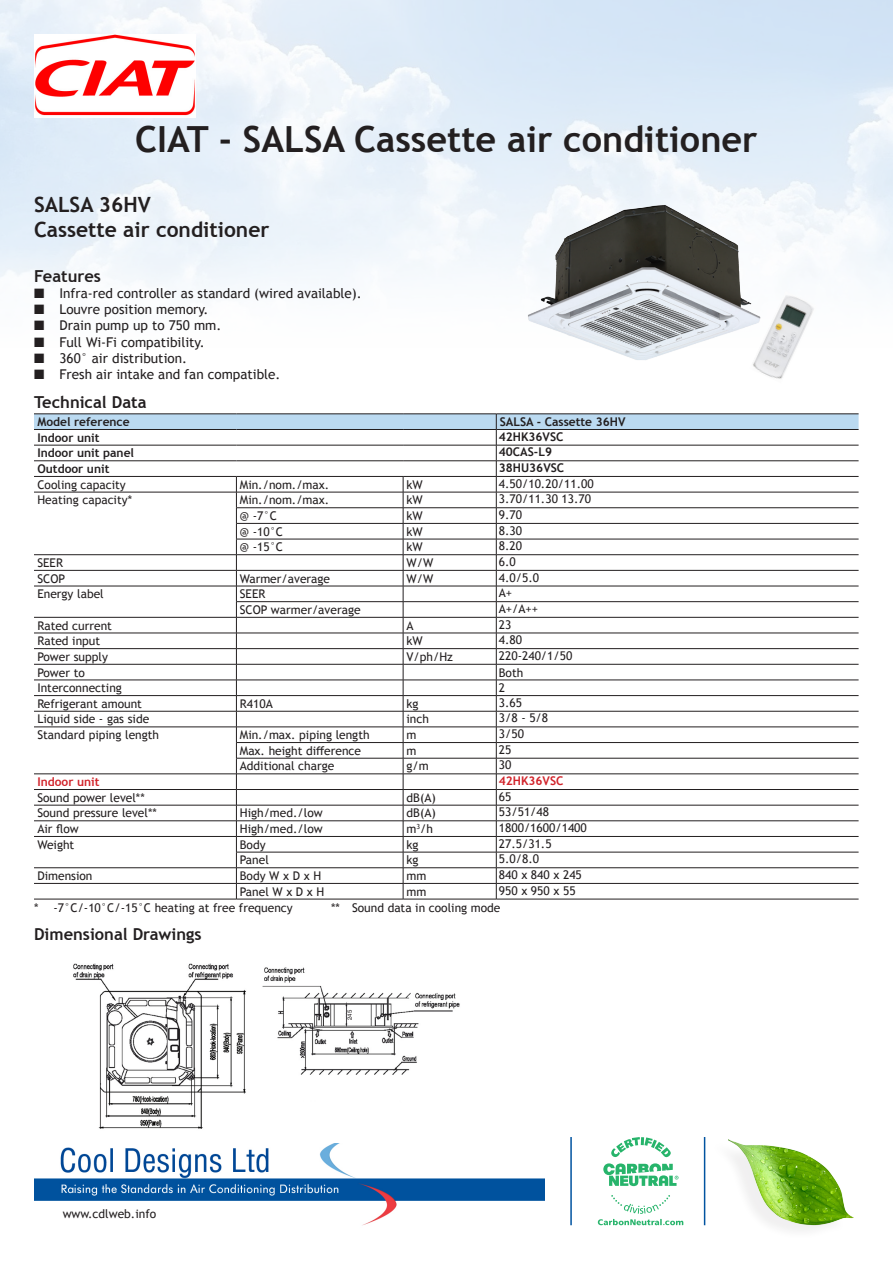
<style>
.page{position:relative;width:893px;height:1263px;background:#fff}
.page>*{position:absolute;margin:0;border:0;box-sizing:border-box;transform-origin:0 0}
.t1{font:700 36px "Trebuchet MS";color:#231f20}
.Unit_name_heading{font:700 21px "Trebuchet MS";color:#231f20}
.Section_heading{font:700 16.5px "Trebuchet MS";color:#231f20}
.Features_text{font:13.5px "Trebuchet MS";color:#231f20}
.Table_text{font:12px "Trebuchet MS";color:#231f20}
.Table_notes{font:12px "Trebuchet MS";color:#231f20}
.Table_heading{font:700 12px "Trebuchet MS";color:#231f20}
.Table_headings{font:700 12px "Trebuchet MS";color:#231f20}
.Table_text-2{font:700 12px "Trebuchet MS";color:#231f20}
.Table_red_heading{font:700 12px "Trebuchet MS";color:#d1232a}
.Captions{font:6px "Helvetica Linotype";color:#231f20}
</style>
<div class="page">
<img style="left:34px;top:1143px;width:510px;height:83px">
<svg style="left:603px;top:1137px;width:75px;height:49px"></svg>
<svg style="left:598px;top:1195px;width:85px;height:30px"></svg>
<hr style="left:570px;top:1137px;width:2px;height:88px;background:#0153a0">
<hr style="left:704px;top:1137px;width:1px;height:88px;background:#0153a0">
<img style="left:729px;top:1139px;width:125px;height:90px">
<img style="left:34px;top:34px;width:161px;height:83px">
<svg style="left:34px;top:414px;width:825px;height:485px"></svg>
<hr style="left:34px;top:899px;width:202px;height:1px;background:#231f20">
<hr style="left:236px;top:899px;width:167px;height:1px;background:#231f20">
<hr style="left:403px;top:899px;width:93px;height:1px;background:#231f20">
<hr style="left:496px;top:899px;width:363px;height:1px;background:#231f20">
<img style="left:753px;top:291px;width:64px;height:88px">
<img style="left:527px;top:205px;width:233px;height:156px">
<img style="left:73px;top:963px;width:387px;height:166px">
<h1 class="t1" style="left:135px;top:117px;width:624px">CIAT - SALSA Cassette air conditioner</h1>
<p class="Unit_name_heading" style="left:34px;top:191px;width:118px">SALSA 36HV</p>
<p class="Unit_name_heading" style="left:34px;top:216px;width:237px">Cassette air conditioner</p>
<p class="Section_heading" style="left:34px;top:266px;width:69px">Features</p>
<p class="Features_text" style="left:34px;top:285px;width:329px">■ Infra-red controller as standard (wired available).</p>
<p class="Features_text" style="left:34px;top:301px;width:176px">■ Louvre position memory.</p>
<p class="Features_text" style="left:34px;top:317px;width:189px">■ Drain pump up to 750 mm.</p>
<p class="Features_text" style="left:34px;top:333px;width:172px">■ Full Wi-Fi compatibility.</p>
<p class="Features_text" style="left:34px;top:350px;width:155px">■ 360° air distribution.</p>
<p class="Features_text" style="left:34px;top:366px;width:248px">■ Fresh air intake and fan compatible.</p>
<p class="Section_heading" style="left:34px;top:391px;width:114px">Technical Data</p>
<p class="Table_headings" style="left:37px;top:414px;width:94px">Model reference</p>
<p class="Table_headings" style="left:500px;top:414px;width:127px">SALSA - Cassette 36HV</p>
<p class="Table_heading" style="left:37px;top:430px;width:64px">Indoor unit</p>
<p class="Table_text-2" style="left:499px;top:429px;width:66px">42HK36VSC</p>
<p class="Table_heading" style="left:37px;top:446px;width:98px">Indoor unit panel</p>
<p class="Table_text-2" style="left:499px;top:445px;width:55px">40CAS-L9</p>
<p class="Table_heading" style="left:37px;top:461px;width:74px">Outdoor unit</p>
<p class="Table_text-2" style="left:499px;top:460px;width:67px">38HU36VSC</p>
<p class="Table_text" style="left:37px;top:477px;width:90px">Cooling capacity</p>
<p class="Table_text" style="left:240px;top:477px;width:91px">Min./nom./max.</p>
<p class="Table_text" style="left:406px;top:477px;width:18px">kW</p>
<p class="Table_text" style="left:499px;top:476px;width:96px">4.50/10.20/11.00</p>
<p class="Table_text" style="left:37px;top:492px;width:96px">Heating capacity*</p>
<p class="Table_text" style="left:240px;top:492px;width:91px">Min./nom./max.</p>
<p class="Table_text" style="left:406px;top:492px;width:18px">kW</p>
<p class="Table_text" style="left:499px;top:491px;width:94px">3.70/11.30 13.70</p>
<p class="Table_text" style="left:240px;top:508px;width:39px">@ -7°C</p>
<p class="Table_text" style="left:406px;top:508px;width:18px">kW</p>
<p class="Table_text" style="left:499px;top:507px;width:25px">9.70</p>
<p class="Table_text" style="left:240px;top:524px;width:45px">@ -10°C</p>
<p class="Table_text" style="left:406px;top:524px;width:18px">kW</p>
<p class="Table_text" style="left:499px;top:523px;width:25px">8.30</p>
<p class="Table_text" style="left:240px;top:539px;width:45px">@ -15°C</p>
<p class="Table_text" style="left:406px;top:539px;width:18px">kW</p>
<p class="Table_text" style="left:499px;top:538px;width:25px">8.20</p>
<p class="Table_text" style="left:37px;top:555px;width:27px">SEER</p>
<p class="Table_text" style="left:406px;top:555px;width:28px">W/W</p>
<p class="Table_text" style="left:499px;top:554px;width:18px">6.0</p>
<p class="Table_text" style="left:37px;top:571px;width:29px">SCOP</p>
<p class="Table_text" style="left:240px;top:571px;width:92px">Warmer/average</p>
<p class="Table_text" style="left:406px;top:571px;width:28px">W/W</p>
<p class="Table_text" style="left:499px;top:570px;width:42px">4.0/5.0</p>
<p class="Table_text" style="left:37px;top:586px;width:68px">Energy label</p>
<p class="Table_text" style="left:240px;top:586px;width:27px">SEER</p>
<p class="Table_text" style="left:499px;top:585px;width:15px">A+</p>
<p class="Table_text" style="left:240px;top:602px;width:122px">SCOP warmer/average</p>
<p class="Table_text" style="left:499px;top:601px;width:41px">A+/A++</p>
<p class="Table_text" style="left:37px;top:618px;width:76px">Rated current</p>
<p class="Table_text" style="left:406px;top:618px;width:9px">A</p>
<p class="Table_text" style="left:499px;top:617px;width:14px">23</p>
<p class="Table_text" style="left:37px;top:633px;width:64px">Rated input</p>
<p class="Table_text" style="left:406px;top:633px;width:18px">kW</p>
<p class="Table_text" style="left:499px;top:632px;width:25px">4.80</p>
<p class="Table_text" style="left:37px;top:649px;width:72px">Power supply</p>
<p class="Table_text" style="left:406px;top:649px;width:48px">V/ph/Hz</p>
<p class="Table_text" style="left:499px;top:648px;width:75px">220-240/1/50</p>
<p class="Table_text" style="left:37px;top:665px;width:49px">Power to</p>
<p class="Table_text" style="left:499px;top:665px;width:26px">Both</p>
<p class="Table_text" style="left:37px;top:680px;width:86px">Interconnecting</p>
<p class="Table_text" style="left:499px;top:680px;width:8px">2</p>
<p class="Table_text" style="left:37px;top:696px;width:106px">Refrigerant amount</p>
<p class="Table_text" style="left:240px;top:696px;width:34px">R410A</p>
<p class="Table_text" style="left:406px;top:696px;width:14px">kg</p>
<p class="Table_text" style="left:499px;top:695px;width:25px">3.65</p>
<p class="Table_text" style="left:37px;top:712px;width:113px">Liquid side - gas side</p>
<p class="Table_text" style="left:406px;top:712px;width:24px">inch</p>
<p class="Table_text" style="left:499px;top:711px;width:51px">3/8 - 5/8</p>
<p class="Table_text" style="left:37px;top:727px;width:123px">Standard piping length</p>
<p class="Table_text" style="left:240px;top:727px;width:131px">Min./max. piping length</p>
<p class="Table_text" style="left:406px;top:727px;width:11px">m</p>
<p class="Table_text" style="left:499px;top:726px;width:27px">3/50</p>
<p class="Table_text" style="left:240px;top:743px;width:123px">Max. height difference</p>
<p class="Table_text" style="left:406px;top:743px;width:11px">m</p>
<p class="Table_text" style="left:499px;top:742px;width:14px">25</p>
<p class="Table_text" style="left:240px;top:759px;width:96px">Additional charge</p>
<p class="Table_text" style="left:406px;top:759px;width:24px">g/m</p>
<p class="Table_text" style="left:499px;top:757px;width:14px">30</p>
<p class="Table_red_heading" style="left:37px;top:774px;width:64px">Indoor unit</p>
<p class="Table_red_heading" style="left:499px;top:773px;width:66px">42HK36VSC</p>
<p class="Table_text" style="left:37px;top:790px;width:109px">Sound power level**</p>
<p class="Table_text" style="left:406px;top:790px;width:31px">dB(A)</p>
<p class="Table_text" style="left:499px;top:789px;width:14px">65</p>
<p class="Table_text" style="left:37px;top:805px;width:121px">Sound pressure level**</p>
<p class="Table_text" style="left:240px;top:805px;width:84px">High/med./low</p>
<p class="Table_text" style="left:406px;top:805px;width:31px">dB(A)</p>
<p class="Table_text" style="left:499px;top:804px;width:52px">53/51/48</p>
<p class="Table_text" style="left:37px;top:821px;width:43px">Air flow</p>
<p class="Table_text" style="left:240px;top:821px;width:84px">High/med./low</p>
<p class="Table_text" style="left:406px;top:821px;width:28px">m<sup>3</sup>/h</p>
<p class="Table_text" style="left:499px;top:820px;width:90px">1800/1600/1400</p>
<p class="Table_text" style="left:37px;top:837px;width:38px">Weight</p>
<p class="Table_text" style="left:240px;top:837px;width:27px">Body</p>
<p class="Table_text" style="left:406px;top:837px;width:14px">kg</p>
<p class="Table_text" style="left:499px;top:836px;width:54px">27.5/31.5</p>
<p class="Table_text" style="left:240px;top:852px;width:31px">Panel</p>
<p class="Table_text" style="left:406px;top:852px;width:14px">kg</p>
<p class="Table_text" style="left:499px;top:851px;width:42px">5.0/8.0</p>
<p class="Table_text" style="left:37px;top:868px;width:57px">Dimension</p>
<p class="Table_text" style="left:240px;top:868px;width:83px">Body W x D x H</p>
<p class="Table_text" style="left:406px;top:868px;width:21px">mm</p>
<p class="Table_text" style="left:499px;top:867px;width:85px">840 x 840 x 245</p>
<p class="Table_text" style="left:240px;top:884px;width:86px">Panel W x D x H</p>
<p class="Table_text" style="left:406px;top:884px;width:21px">mm</p>
<p class="Table_text" style="left:499px;top:883px;width:78px">950 x 950 x 55</p>
<p class="Table_notes" style="left:34px;top:900px;width:260px">* -7°C/-10°C/-15°C heating at free frequency</p>
<p class="Table_notes" style="left:331px;top:900px;width:171px">** Sound data in cooling mode</p>
<p class="Section_heading" style="left:34px;top:924px;width:169px">Dimensional Drawings</p>
<p class="Table_notes" style="left:63px;top:1206px;width:95px">www.cdlweb.info</p>
<p class="Captions" style="left:346px;top:1020px;width:12px;rotate:-90deg">245</p>
</div>
